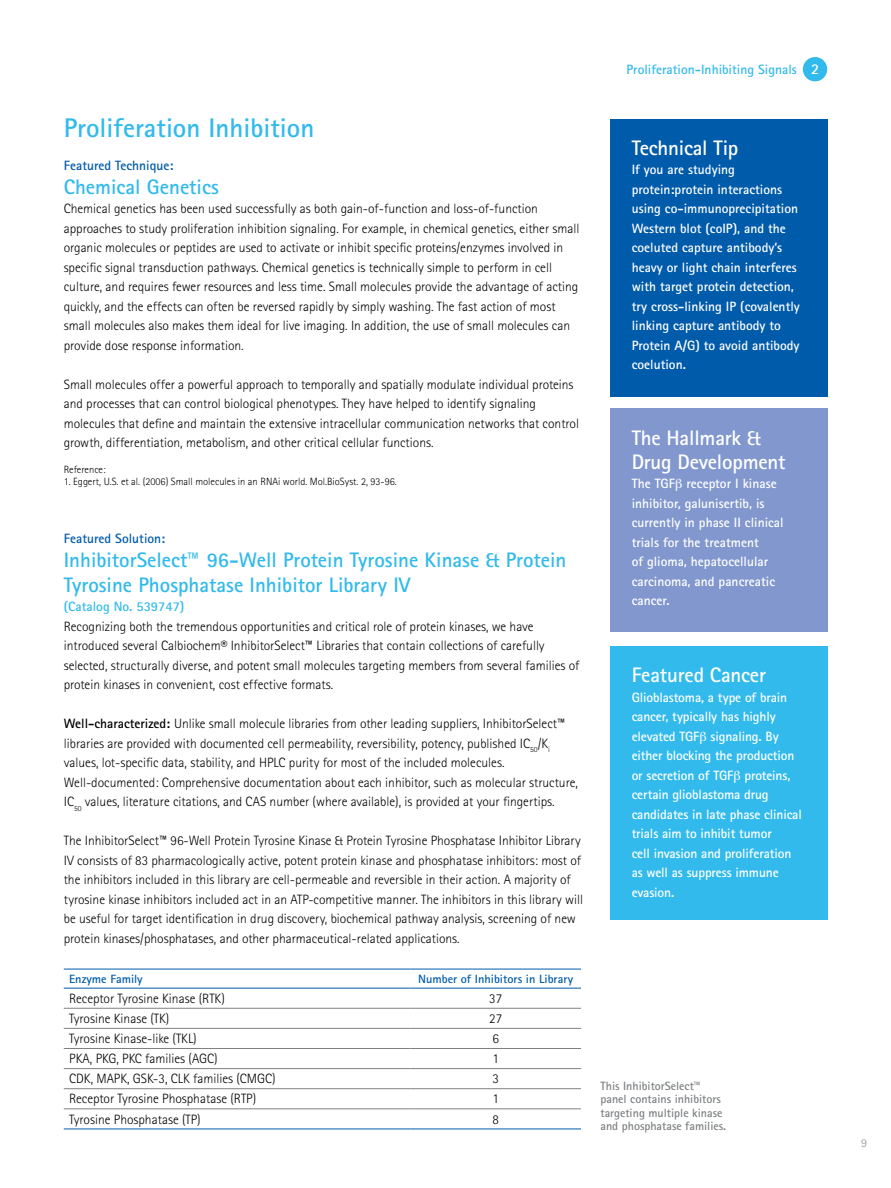
<style>
.page{position:relative;width:891px;height:1188px;background:#fff}
.page>*{position:absolute;margin:0;border:0;box-sizing:border-box;transform-origin:0 0}
.t1{font:700 27px "Merck Sans Serif Pro";color:#32baec}
.t2{font:700 21px/25.2px "Merck Sans Serif Pro";color:#32baec}
.t3{font:700 21px/24px "Merck Sans Serif Pro";letter-spacing:-.01em;color:#fff}
.t4{font:300 13.5px/19.5px "Merck Sans Serif Pro";color:#000}
.t5{font:700 13.5px/19.5px "Merck Sans Serif Pro";color:#fff}
.t6{font:700 13.5px "Merck Sans Serif Pro";color:#32baec}
.t7{font:700 13.5px "Merck Sans Serif Pro";color:#005baa}
.t8{font:700 12px/13.5px "Merck Sans Serif Pro";color:#7d8082}
.t9{font:700 12px "Merck Sans Serif Pro";color:#005baa}
.t10{font:12px "Merck Sans Serif Pro";color:#9fa0a4}
.t11{font:300 10.5px "Merck Sans Serif Pro";color:#000}
.s1{font-weight:700}
.s2{font-size:15px;color:#fff}
</style>
<div class="page">
<div style="left:803px;top:57px;width:24px;height:24px;background:#32baec;border-radius:50%"></div>
<div style="left:610px;top:646px;width:217px;height:274px;background:#32baec"></div>
<div style="left:610px;top:409px;width:217px;height:223px;background:#8197cd"></div>
<div style="left:610px;top:119px;width:217px;height:277px;background:#005baa"></div>
<hr style="left:64px;top:1129px;width:346px;height:1px;background:#005baa">
<hr style="left:410px;top:1129px;width:171px;height:1px;background:#005baa">
<hr style="left:64px;top:969px;width:346px;height:1px;background:#005baa">
<hr style="left:64px;top:988px;width:346px;height:1px;background:#005baa">
<hr style="left:410px;top:969px;width:171px;height:1px;background:#005baa">
<hr style="left:410px;top:988px;width:171px;height:1px;background:#005baa">
<hr style="left:64px;top:1008px;width:346px;height:1px;background:#7d8082">
<hr style="left:64px;top:1028px;width:346px;height:1px;background:#7d8082">
<hr style="left:64px;top:1048px;width:346px;height:1px;background:#7d8082">
<hr style="left:64px;top:1068px;width:346px;height:1px;background:#7d8082">
<hr style="left:64px;top:1088px;width:346px;height:1px;background:#7d8082">
<hr style="left:64px;top:1109px;width:346px;height:1px;background:#7d8082">
<hr style="left:410px;top:1008px;width:171px;height:1px;background:#7d8082">
<hr style="left:410px;top:1028px;width:171px;height:1px;background:#7d8082">
<hr style="left:410px;top:1048px;width:171px;height:1px;background:#7d8082">
<hr style="left:410px;top:1068px;width:171px;height:1px;background:#7d8082">
<hr style="left:410px;top:1088px;width:171px;height:1px;background:#7d8082">
<hr style="left:410px;top:1109px;width:171px;height:1px;background:#7d8082">
<h1 class="t1" style="left:64px;top:111px;width:252px">Proliferation Inhibition</h1>
<p class="t7" style="left:64px;top:157px;width:111px">Featured Technique:</p>
<h2 class="t2" style="left:64px;top:174px;width:157px">Chemical Genetics</h2>
<p class="t4" style="left:64px;top:199px;width:517px">Chemical genetics has been used successfully as both gain-of-function and loss-of-function approaches to study proliferation inhibition signaling. For example, in chemical genetics, either small organic molecules or peptides are used to activate or inhibit specific proteins/enzymes involved in specific signal transduction pathways. Chemical genetics is technically simple to perform in cell culture, and requires fewer resources and less time. Small molecules provide the advantage of acting quickly, and the effects can often be reversed rapidly by simply washing. The fast action of most small molecules also makes them ideal for live imaging. In addition, the use of small molecules can provide dose response information.</p>
<p class="t4" style="left:64px;top:375px;width:517px">Small molecules offer a powerful approach to temporally and spatially modulate individual proteins and processes that can control biological phenotypes. They have helped to identify signaling molecules that define and maintain the extensive intracellular communication networks that control growth, differentiation, metabolism, and other critical cellular functions.</p>
<p class="t11" style="left:64px;top:463px;width:43px">Reference:</p>
<p class="t11" style="left:64px;top:475px;width:335px">1. Eggert, U.S. et al. (2006) Small molecules in an RNAi world. Mol.BioSyst. 2, 93-96.</p>
<p class="t7" style="left:64px;top:530px;width:103px">Featured Solution:</p>
<h2 class="t2" style="left:64px;top:547px;width:504px">InhibitorSelect™ 96-Well Protein Tyrosine Kinase &amp; Protein<br>Tyrosine Phosphatase Inhibitor Library IV</h2>
<p class="t6" style="left:64px;top:598px;width:122px">(Catalog No. 539747)</p>
<p class="t4" style="left:64px;top:617px;width:517px">Recognizing both the tremendous opportunities and critical role of protein kinases, we have introduced several Calbiochem® InhibitorSelect™ Libraries that contain collections of carefully selected, structurally diverse, and potent small molecules targeting members from several families of protein kinases in convenient, cost effective formats.</p>
<p class="t4" style="left:64px;top:714px;width:516px"><span class="s1">Well-characterized:</span> Unlike small molecule libraries from other leading suppliers, InhibitorSelect™ libraries are provided with documented cell permeability, reversibility, potency, published IC<sub>50</sub>/K<sub>i </sub>values, lot-specific data, stability, and HPLC purity for most of the included molecules.<br>Well-documented: Comprehensive documentation about each inhibitor, such as molecular structure, IC<sub>50</sub> values, literature citations, and CAS number (where available), is provided at your fingertips.</p>
<p class="t4" style="left:64px;top:831px;width:521px">The InhibitorSelect™ 96-Well Protein Tyrosine Kinase &amp; Protein Tyrosine Phosphatase Inhibitor Library IV consists of 83 pharmacologically active, potent protein kinase and phosphatase inhibitors: most of the inhibitors included in this library are cell-permeable and reversible in their action. A majority of tyrosine kinase inhibitors included act in an ATP-competitive manner. The inhibitors in this library will be useful for target identification in drug discovery, biochemical pathway analysis, screening of new protein kinases/phosphatases, and other pharmaceutical-related applications.</p>
<p class="t9" style="left:69px;top:971px;width:75px">Enzyme Family</p>
<p class="t9" style="left:418px;top:971px;width:157px">Number of Inhibitors in Library</p>
<p class="t4" style="left:69px;top:989px;width:157px">Receptor Tyrosine Kinase (RTK)</p>
<p class="t4" style="left:489px;top:989px;width:14px">37</p>
<p class="t4" style="left:69px;top:1009px;width:102px">Tyrosine Kinase (TK)</p>
<p class="t4" style="left:489px;top:1009px;width:14px">27</p>
<p class="t4" style="left:69px;top:1029px;width:129px">Tyrosine Kinase-like (TKL)</p>
<p class="t4" style="left:492px;top:1029px;width:8px">6</p>
<p class="t4" style="left:69px;top:1049px;width:150px">PKA, PKG, PKC families (AGC)</p>
<p class="t4" style="left:492px;top:1049px;width:8px">1</p>
<p class="t4" style="left:69px;top:1069px;width:208px">CDK, MAPK, GSK-3, CLK families (CMGC)</p>
<p class="t4" style="left:492px;top:1069px;width:8px">3</p>
<p class="t4" style="left:69px;top:1089px;width:189px">Receptor Tyrosine Phosphatase (RTP)</p>
<p class="t4" style="left:492px;top:1089px;width:8px">1</p>
<p class="t4" style="left:69px;top:1109px;width:133px">Tyrosine Phosphatase (TP)</p>
<p class="t4" style="left:492px;top:1109px;width:8px">8</p>
<p class="t6" style="left:627px;top:61px;width:194px">Proliferation-Inhibiting Signals <span class="s2">2</span></p>
<h2 class="t3" style="left:632px;top:136px;width:108px">Technical Tip</h2>
<p class="t5" style="left:632px;top:160px;width:170px">If you are studying protein:protein interactions using co-immunoprecipitation<br>Western blot (coIP), and the coeluted capture antibody’s heavy or light chain interferes with target protein detection, try cross-linking IP (covalently linking capture antibody to<br>Protein A/G) to avoid antibody coelution.</p>
<h2 class="t3" style="left:632px;top:426px;width:155px">The Hallmark &amp;<br>Drug Development</h2>
<p class="t5" style="left:632px;top:474px;width:153px">The TGF receptor I kinase inhibitor, galunisertib, is currently in phase II clinical trials for the treatment<br>of glioma, hepatocellular carcinoma, and pancreatic cancer.</p>
<h2 class="t3" style="left:632px;top:663px;width:136px">Featured Cancer</h2>
<p class="t5" style="left:632px;top:688px;width:172px">Glioblastoma, a type of brain cancer, typically has highly elevated TGF signaling. By either blocking the production or secretion of TGF proteins, certain glioblastoma drug candidates in late phase clinical trials aim to inhibit tumor<br>cell invasion and proliferation as well as suppress immune evasion.</p>
<p class="t8" style="left:600px;top:1079px;width:127px">This InhibitorSelect™ panel contains inhibitors targeting multiple kinase and phosphatase families.</p>
<p class="t10" style="left:861px;top:1136px;width:7px">9</p>
</div>
